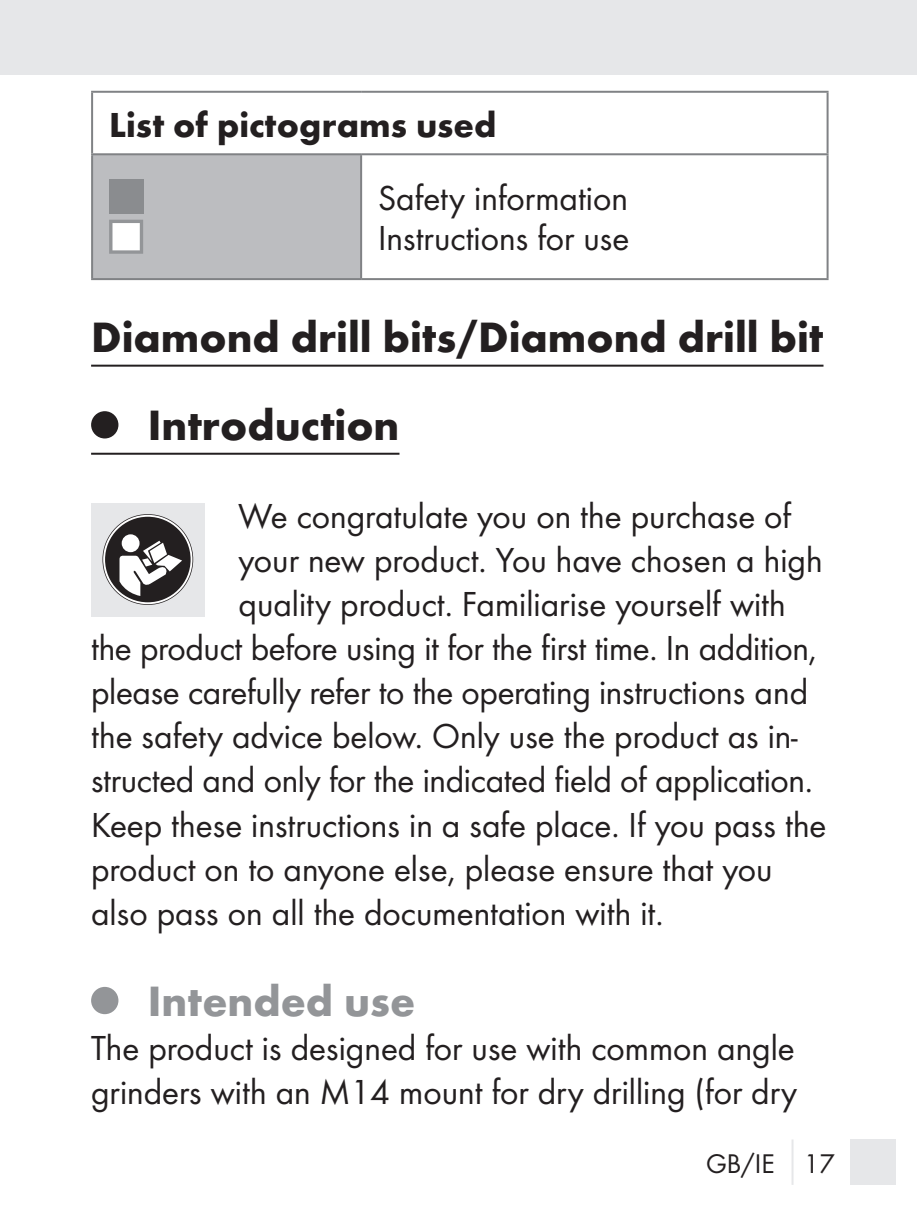
<style>
.page{position:relative;width:917px;height:1214px;background:#fff}
.page>*{position:absolute;margin:0;border:0;box-sizing:border-box;transform-origin:0 0}
.t1{font:700 44px/88px "Futura";color:#231f20}
.t2{font:700 44px "Futura";color:#939598}
.t3{font:36px/40px "Futura Boo";color:#231f20}
.t4{font:700 36px "Futura";color:#231f20}
.t5{font:28px "Futura Boo";color:#231f20}
</style>
<div class="page">
<div style="left:0;top:0;width:916px;height:75px;background:#e6e7e9"></div>
<div style="left:850px;top:1139px;width:45px;height:45px;background:#e6e7e9"></div>
<hr style="left:791px;top:1139px;width:2px;height:45px;background:#e6e7e9">
<hr style="left:91px;top:364px;width:732px;height:2px;background:#231f20">
<hr style="left:91px;top:452px;width:308px;height:2px;background:#231f20">
<div style="left:92px;top:154px;width:269px;height:125px;background:#bcbdc0"></div>
<hr style="left:91px;top:91px;width:270px;height:2px;background:#808285">
<hr style="left:91px;top:93px;width:2px;height:60px;background:#808285">
<hr style="left:361px;top:91px;width:467px;height:2px;background:#808285">
<hr style="left:826px;top:93px;width:2px;height:60px;background:#808285">
<hr style="left:91px;top:155px;width:2px;height:123px;background:#808285">
<hr style="left:826px;top:155px;width:2px;height:123px;background:#808285">
<hr style="left:91px;top:278px;width:270px;height:2px;background:#808285">
<hr style="left:361px;top:278px;width:467px;height:2px;background:#808285">
<hr style="left:360px;top:155px;width:2px;height:123px;background:#808285">
<hr style="left:91px;top:153px;width:270px;height:2px;background:#808285">
<hr style="left:361px;top:153px;width:467px;height:2px;background:#808285">
<div style="left:109px;top:180px;width:34px;height:34px;background:#8a8c8f"></div>
<svg style="left:109px;top:220px;width:34px;height:34px"></svg>
<div style="left:91px;top:411px;width:27px;height:27px;background:#231f20;border-radius:50%"></div>
<div style="left:91px;top:502px;width:113px;height:114px;background:#e6e7e9"></div>
<svg style="left:102px;top:514px;width:91px;height:90px"></svg>
<div style="left:91px;top:986px;width:27px;height:27px;background:#939598;border-radius:50%"></div>
<p class="t4" style="left:109px;top:103px;width:389px">List of pictograms used</p>
<p class="t3" style="left:378px;top:178px;width:253px">Safety information<br>Instructions for use</p>
<p class="t1" style="left:148px;top:292px;width:677px;text-indent:-57px">Diamond drill bits/Diamond drill bit<br>Introduction</p>
<p class="t3" style="left:238px;top:496px;width:554px">We congratulate you on the purchase of</p>
<p class="t3" style="left:238px;top:540px;width:585px">your new product. You have chosen a high</p>
<p class="t3" style="left:238px;top:584px;width:548px">quality product. Familiarise yourself with</p>
<p class="t3" style="left:91px;top:628px;width:727px">the product before using it for the first time. In addition,</p>
<p class="t3" style="left:91px;top:672px;width:718px">please carefully refer to the operating instructions and</p>
<p class="t3" style="left:91px;top:716px;width:707px">the safety advice below. Only use the product as in-</p>
<p class="t3" style="left:91px;top:760px;width:723px">structed and only for the indicated field of application.</p>
<p class="t3" style="left:91px;top:804px;width:736px">Keep these instructions in a safe place. If you pass the</p>
<p class="t3" style="left:91px;top:848px;width:683px">product on to anyone else, please ensure that you</p>
<p class="t3" style="left:91px;top:892px;width:574px">also pass on all the documentation with it.</p>
<p class="t2" style="left:148px;top:973px;width:269px">Intended use</p>
<p class="t3" style="left:91px;top:1025px;width:707px;line-height:44px">The product is designed for use with common angle grinders with an M14 mount for dry drilling (for dry</p>
<p class="t5" style="left:706px;top:1146px;width:130px">GB/IE 17</p>
</div>
